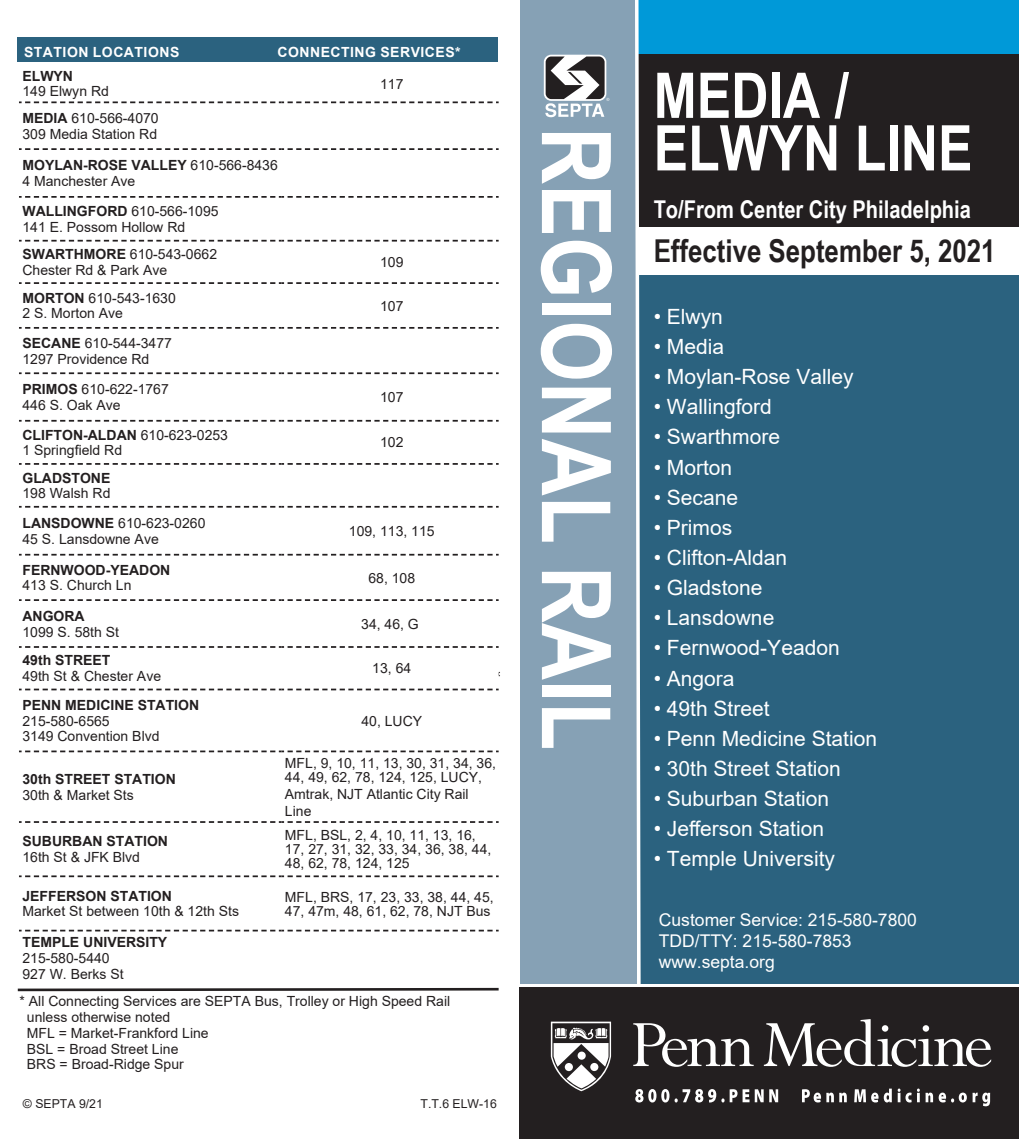
<style>
.page{position:relative;width:1019px;height:1139px;background:#fff}
.page>*{position:absolute;margin:0;border:0;box-sizing:border-box;transform-origin:0 0}
.t1{font:700 96.25px "Arial Narrow";color:#fff}
.t2{font:700 63px "Arial Narrow";color:#fff}
.t3{font:700 31.5px "Arial Narrow";color:#231f20}
.t4{font:700 24.5px "Arial Narrow";color:#fff}
.t5{font:21px "Arial";color:#fff}
.t6{font:17.5px "Arial";color:#fff}
.t7{font:14px/14px "Arial";color:#231f20}
.t8{font:700 14px "Arial";color:#231f20}
.t9{font:700 14px "Arial";letter-spacing:.035em;color:#fff}
.t10{font:12.25px "Arial";color:#231f20}
.s1{font-weight:700}
.s2{font-weight:400}
</style>
<div class="page">
<div style="left:17px;top:38px;width:481px;height:24px;background:#2b627f"></div>
<svg style="left:17px;top:987px;width:482px;height:5px"></svg>
<div style="left:637px;top:274px;width:381px;height:710px;background:#2b627f"></div>
<div style="left:636px;top:54px;width:382px;height:173px;background:#231f20"></div>
<div style="left:520px;top:0;width:116px;height:983px;background:#86a1b5"></div>
<div style="left:543px;top:55px;width:63px;height:46px;background:#fff;border-radius:7px"></div>
<svg style="left:545px;top:56px;width:64px;height:61px"></svg>
<div style="left:638px;top:0;width:380px;height:54px;background:#0099d8"></div>
<svg style="left:633px;top:0;width:9px;height:984px"></svg>
<div style="left:519px;top:987px;width:499px;height:151px;background:#231f20"></div>
<svg style="left:550px;top:1021px;width:60px;height:69px"></svg>
<svg style="left:633px;top:1023px;width:120px;height:43px"></svg>
<svg style="left:763px;top:1019px;width:227px;height:47px"></svg>
<svg style="left:635px;top:1089px;width:128px;height:13px"></svg>
<svg style="left:769px;top:1089px;width:8px;height:12px"></svg>
<svg style="left:802px;top:1089px;width:18px;height:13px"></svg>
<svg style="left:826px;top:1092px;width:20px;height:9px"></svg>
<svg style="left:854px;top:1088px;width:37px;height:14px"></svg>
<svg style="left:897px;top:1088px;width:22px;height:14px"></svg>
<svg style="left:925px;top:1092px;width:7px;height:9px"></svg>
<svg style="left:938px;top:1092px;width:28px;height:10px"></svg>
<svg style="left:972px;top:1092px;width:17px;height:13px"></svg>
<svg style="left:19px;top:103px;width:479px;height:829px"></svg>
<svg style="left:19px;top:148px;width:479px;height:2px"></svg>
<svg style="left:19px;top:196px;width:479px;height:2px"></svg>
<svg style="left:19px;top:240px;width:479px;height:1px"></svg>
<svg style="left:19px;top:282px;width:479px;height:2px"></svg>
<svg style="left:19px;top:327px;width:479px;height:1px"></svg>
<svg style="left:19px;top:372px;width:479px;height:2px"></svg>
<svg style="left:19px;top:420px;width:479px;height:1px"></svg>
<svg style="left:19px;top:463px;width:479px;height:1px"></svg>
<svg style="left:19px;top:506px;width:479px;height:1px"></svg>
<svg style="left:19px;top:553px;width:479px;height:2px"></svg>
<svg style="left:19px;top:599px;width:479px;height:2px"></svg>
<svg style="left:19px;top:646px;width:479px;height:1px"></svg>
<svg style="left:19px;top:688px;width:479px;height:2px"></svg>
<svg style="left:19px;top:750px;width:479px;height:2px"></svg>
<svg style="left:19px;top:821px;width:479px;height:1px"></svg>
<svg style="left:19px;top:875px;width:479px;height:2px"></svg>
<svg style="left:19px;top:101px;width:479px;height:2px"></svg>
<svg style="left:19px;top:929px;width:479px;height:2px"></svg>
<p class="t9" style="left:24px;top:42px;width:157px">STATION LOCATIONS</p>
<p class="t9" style="left:277px;top:42px;width:184px">CONNECTING SERVICES*</p>
<p class="t8" style="left:22px;top:66px;width:52px">ELWYN</p>
<p class="t7" style="left:22px;top:84px;width:88px">149 Elwyn Rd</p>
<p class="t7" style="left:22px;top:111px;width:138px"><span class="s1">MEDIA</span> 610-566-4070</p>
<p class="t7" style="left:22px;top:127px;width:136px">309 Media Station Rd</p>
<p class="t8" style="left:22px;top:155px;width:257px">MOYLAN-ROSE VALLEY <span class="s2">610-566-8436</span></p>
<p class="t7" style="left:22px;top:174px;width:114px">4 Manchester Ave</p>
<p class="t7" style="left:22px;top:204px;width:198px"><span class="s1">WALLINGFORD</span> 610-566-1095</p>
<p class="t7" style="left:22px;top:220px;width:164px">141 E. Possom Hollow Rd</p>
<p class="t7" style="left:22px;top:247px;width:196px"><span class="s1">SWARTHMORE</span> 610-543-0662</p>
<p class="t7" style="left:22px;top:263px;width:146px">Chester Rd &amp; Park Ave</p>
<p class="t7" style="left:22px;top:290px;width:155px"><span class="s1">MORTON</span> 610-543-1630</p>
<p class="t7" style="left:22px;top:306px;width:102px">2 S. Morton Ave</p>
<p class="t7" style="left:22px;top:336px;width:151px"><span class="s1">SECANE</span> 610-544-3477</p>
<p class="t7" style="left:22px;top:351px;width:128px">1297 Providence Rd</p>
<p class="t7" style="left:22px;top:382px;width:148px"><span class="s1">PRIMOS</span> 610-622-1767</p>
<p class="t7" style="left:22px;top:398px;width:100px">446 S. Oak Ave</p>
<p class="t8" style="left:22px;top:424px;width:207px">CLIFTON-ALDAN <span class="s2">610-623-0253</span></p>
<p class="t7" style="left:22px;top:443px;width:101px">1 Springfield Rd</p>
<p class="t8" style="left:22px;top:467px;width:89px">GLADSTONE</p>
<p class="t7" style="left:22px;top:486px;width:89px">198 Walsh Rd</p>
<p class="t7" style="left:22px;top:516px;width:184px"><span class="s1">LANSDOWNE</span> 610-623-0260</p>
<p class="t7" style="left:22px;top:531px;width:138px">45 S. Lansdowne Ave</p>
<p class="t8" style="left:22px;top:559px;width:149px">FERNWOOD-YEADON</p>
<p class="t7" style="left:22px;top:578px;width:110px">413 S. Church Ln</p>
<p class="t8" style="left:22px;top:606px;width:64px">ANGORA</p>
<p class="t7" style="left:22px;top:624px;width:98px">1099 S. 58th St</p>
<p class="t8" style="left:22px;top:650px;width:89px">49th STREET</p>
<p class="t7" style="left:22px;top:669px;width:140px">49th St &amp; Chester Ave</p>
<p class="t8" style="left:22px;top:694px;width:178px">PENN MEDICINE STATION</p>
<p class="t7" style="left:22px;top:713px;width:89px">215-580-6565</p>
<p class="t7" style="left:22px;top:729px;width:138px">3149 Convention Blvd</p>
<p class="t7" style="left:380px;top:76px;width:25px">117</p>
<p class="t7" style="left:380px;top:255px;width:25px">109</p>
<p class="t7" style="left:380px;top:298px;width:25px">107</p>
<p class="t7" style="left:380px;top:390px;width:25px">107</p>
<p class="t7" style="left:380px;top:435px;width:25px">102</p>
<p class="t7" style="left:349px;top:523px;width:87px">109, 113, 115</p>
<p class="t7" style="left:368px;top:570px;width:48px">68, 108</p>
<p class="t7" style="left:361px;top:616px;width:59px">34, 46, G</p>
<p class="t7" style="left:372px;top:661px;width:40px">13, 64</p>
<p class="t7" style="left:361px;top:713px;width:62px">40, LUCY</p>
<p class="t8" style="left:22px;top:769px;width:155px">30th STREET STATION</p>
<p class="t7" style="left:22px;top:787px;width:113px">30th &amp; Market Sts</p>
<p class="t8" style="left:22px;top:831px;width:147px">SUBURBAN STATION</p>
<p class="t7" style="left:22px;top:850px;width:119px">16th St &amp; JFK Blvd</p>
<p class="t8" style="left:22px;top:885px;width:151px">JEFFERSON STATION</p>
<p class="t7" style="left:22px;top:904px;width:218px">Market St between 10th &amp; 12th Sts</p>
<p class="t8" style="left:22px;top:932px;width:146px">TEMPLE UNIVERSITY</p>
<p class="t7" style="left:22px;top:950px;width:89px">215-580-5440</p>
<p class="t7" style="left:22px;top:966px;width:103px">927 W. Berks St</p>
<p class="t7" style="left:285px;top:755px;width:212px">MFL, 9, 10, 11, 13, 30, 31, 34, 36,<br>44, 49, 62, 78, 124, 125, LUCY,</p>
<p class="t7" style="left:285px;top:785px;width:185px;line-height:16.8px">Amtrak, NJT Atlantic City Rail<br>Line</p>
<p class="t7" style="left:285px;top:828px;width:208px">MFL, BSL, 2, 4, 10, 11, 13, 16,<br>17, 27, 31, 32, 33, 34, 36, 38, 44,<br>48, 62, 78, 124, 125</p>
<p class="t7" style="left:285px;top:889px;width:210px">MFL, BRS, 17, 23, 33, 38, 44, 45,<br>47, 47m, 48, 61, 62, 78, NJT Bus</p>
<p class="t7" style="left:27px;top:993px;width:424px;line-height:15.8px;text-indent:-7px">* All Connecting Services are SEPTA Bus, Trolley or High Speed Rail unless otherwise noted</p>
<p class="t7" style="left:27px;top:1025px;width:183px">MFL = Market-Frankford Line</p>
<p class="t7" style="left:27px;top:1041px;width:153px">BSL = Broad Street Line</p>
<p class="t7" style="left:27px;top:1057px;width:158px">BRS = Broad-Ridge Spur</p>
<p class="t10" style="left:23px;top:1094px;width:81px">© SEPTA 9/21</p>
<p class="t10" style="left:420px;top:1094px;width:78px">T.T.6 ELW-16</p>
<p class="t1" style="left:648px;top:127px;width:624px;rotate:90deg">REGIONAL RAIL</p>
<p class="t2" style="left:653px;top:48px;width:197px">MEDIA /</p>
<p class="t2" style="left:653px;top:100px;width:320px">ELWYN LINE</p>
<p class="t4" style="left:653px;top:190px;width:319px">To/From Center City Philadelphia</p>
<p class="t3" style="left:653px;top:227px;width:343px">Effective September 5, 2021</p>
<p class="t5" style="left:653px;top:302px;width:71px">• Elwyn</p>
<p class="t5" style="left:653px;top:332px;width:72px">• Media</p>
<p class="t5" style="left:653px;top:362px;width:201px">• Moylan-Rose Valley</p>
<p class="t5" style="left:653px;top:392px;width:120px">• Wallingford</p>
<p class="t5" style="left:653px;top:422px;width:128px">• Swarthmore</p>
<p class="t5" style="left:653px;top:452px;width:80px">• Morton</p>
<p class="t5" style="left:653px;top:482px;width:86px">• Secane</p>
<p class="t5" style="left:653px;top:513px;width:80px">• Primos</p>
<p class="t5" style="left:653px;top:543px;width:135px">• Clifton-Aldan</p>
<p class="t5" style="left:653px;top:573px;width:110px">• Gladstone</p>
<p class="t5" style="left:653px;top:603px;width:122px">• Lansdowne</p>
<p class="t5" style="left:653px;top:633px;width:187px">• Fernwood-Yeadon</p>
<p class="t5" style="left:653px;top:663px;width:82px">• Angora</p>
<p class="t5" style="left:653px;top:693px;width:117px">• 49th Street</p>
<p class="t5" style="left:653px;top:723px;width:225px">• Penn Medicine Station</p>
<p class="t5" style="left:653px;top:753px;width:189px">• 30th Street Station</p>
<p class="t5" style="left:653px;top:784px;width:177px">• Suburban Station</p>
<p class="t5" style="left:653px;top:814px;width:172px">• Jefferson Station</p>
<p class="t5" style="left:653px;top:844px;width:183px">• Temple University</p>
<p class="t6" style="left:658px;top:907px;width:259px">Customer Service: 215-580-7800</p>
<p class="t6" style="left:658px;top:928px;width:194px">TDD/TTY: 215-580-7853</p>
<p class="t6" style="left:658px;top:949px;width:117px">www.septa.org</p>
</div>
